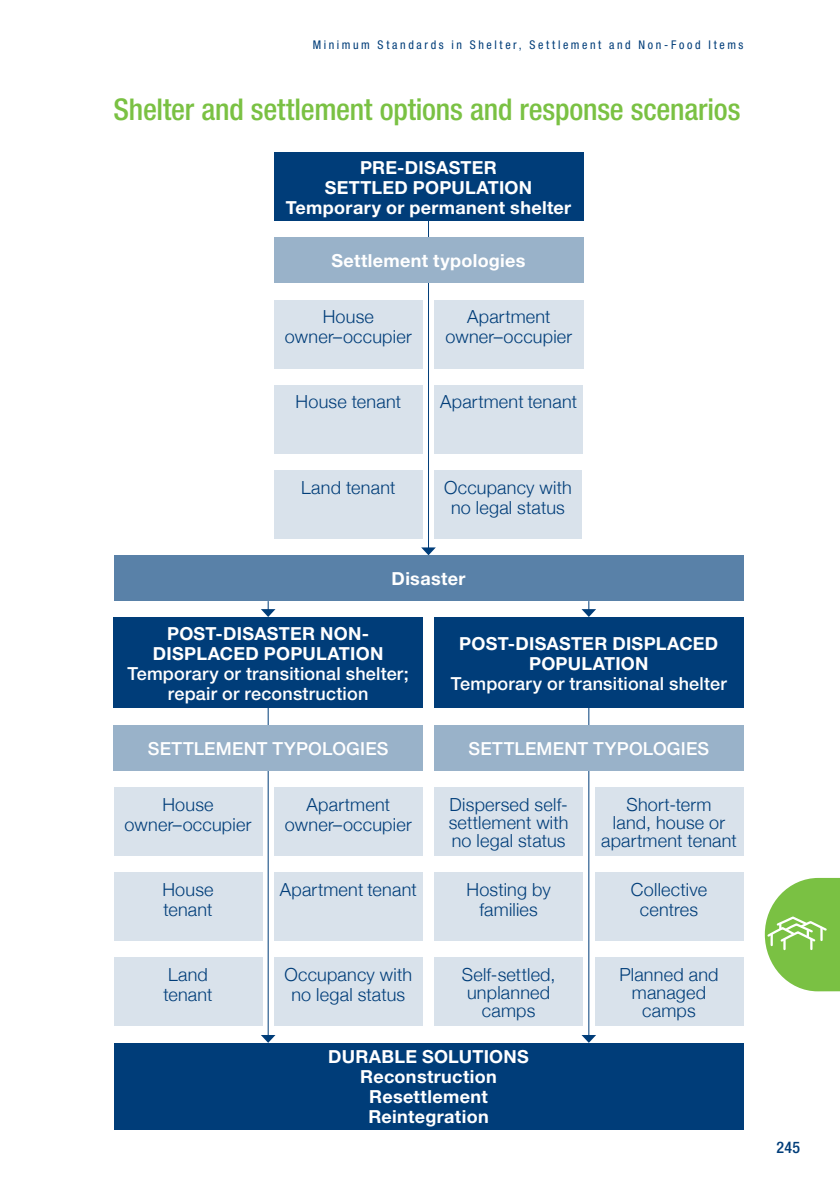
<style>
.page{position:relative;width:840px;height:1191px;background:#fff}
.page>*{position:absolute;margin:0;border:0;box-sizing:border-box;transform-origin:0 0}
.t1{font:500 condensed 30px "Helvetica Neue";letter-spacing:-.005em;color:#7ac143}
.t2{font:300 18px/20px "Helvetica Neue";letter-spacing:.01em;color:#003d79;text-align:center}
.t3{font:700 18px/20px "Helvetica Neue";letter-spacing:.02em;color:#fff}
.t4{font:500 18px/20px "Helvetica Neue";letter-spacing:.01em;color:#fff;text-align:center}
.t5{font:500 condensed 16px "Helvetica Neue";color:#003d79}
.t6{font:condensed 12px "Helvetica Neue";letter-spacing:.22em;color:#003d79}
</style>
<div class="page">
<svg style="left:764px;top:878px;width:75px;height:113px"></svg>
<hr style="left:428px;top:157px;width:1px;height:391px;background:#003d79">
<svg style="left:421px;top:547px;width:14px;height:8px"></svg>
<hr style="left:267px;top:619px;width:1px;height:417px;background:#003d79">
<svg style="left:261px;top:1035px;width:14px;height:7px"></svg>
<hr style="left:588px;top:619px;width:1px;height:417px;background:#003d79">
<svg style="left:581px;top:1035px;width:14px;height:7px"></svg>
<svg style="left:261px;top:601px;width:14px;height:16px"></svg>
<svg style="left:581px;top:601px;width:14px;height:16px"></svg>
<div style="left:274px;top:152px;width:309px;height:68px;background:#003d79"></div>
<div style="left:274px;top:238px;width:309px;height:45px;background:#99b2c9"></div>
<div style="left:274px;top:300px;width:148px;height:68px;background:#d9e2eb"></div>
<div style="left:434px;top:300px;width:149px;height:68px;background:#d9e2eb"></div>
<div style="left:274px;top:385px;width:148px;height:68px;background:#d9e2eb"></div>
<div style="left:434px;top:385px;width:149px;height:68px;background:#d9e2eb"></div>
<div style="left:274px;top:470px;width:148px;height:68px;background:#d9e2eb"></div>
<div style="left:434px;top:470px;width:147px;height:68px;background:#d9e2eb"></div>
<div style="left:113px;top:555px;width:630px;height:45px;background:#5981a8"></div>
<div style="left:113px;top:725px;width:309px;height:45px;background:#99b2c9"></div>
<div style="left:434px;top:725px;width:309px;height:45px;background:#99b2c9"></div>
<div style="left:113px;top:1043px;width:630px;height:86px;background:#003d79"></div>
<div style="left:113px;top:617px;width:309px;height:91px;background:#003d79"></div>
<div style="left:434px;top:617px;width:309px;height:91px;background:#003d79"></div>
<div style="left:113px;top:787px;width:149px;height:68px;background:#d9e2eb"></div>
<div style="left:274px;top:787px;width:148px;height:68px;background:#d9e2eb"></div>
<div style="left:434px;top:787px;width:149px;height:68px;background:#d9e2eb"></div>
<div style="left:594px;top:787px;width:149px;height:68px;background:#d9e2eb"></div>
<div style="left:113px;top:872px;width:149px;height:68px;background:#d9e2eb"></div>
<div style="left:274px;top:872px;width:148px;height:68px;background:#d9e2eb"></div>
<div style="left:434px;top:872px;width:149px;height:68px;background:#d9e2eb"></div>
<div style="left:594px;top:872px;width:149px;height:68px;background:#d9e2eb"></div>
<div style="left:113px;top:958px;width:149px;height:68px;background:#d9e2eb"></div>
<div style="left:274px;top:958px;width:148px;height:68px;background:#d9e2eb"></div>
<div style="left:434px;top:958px;width:149px;height:68px;background:#d9e2eb"></div>
<div style="left:594px;top:958px;width:149px;height:68px;background:#d9e2eb"></div>
<p class="t6" style="left:312px;top:38px;width:432px">Minimum Standards in Shelter, Settlement and N on-Food Items</p>
<h1 class="t1" style="left:113px;top:91px;width:628px">Shelter and settlement options and response scenarios</h1>
<p class="t3" style="left:360px;top:157px;width:58px">PRE-DISASTER</p>
<p class="t3" style="left:324px;top:177px;width:13px">SETTLED</p>
<p class="t3" style="left:285px;top:177px;width:287px;text-indent:127px">POPULATION<br>TEMPORARY OR PERMANENT SHELTER</p>
<p class="t3" style="left:331px;top:250px;width:196px">SETTLEMENT TYPOLOGIES</p>
<p class="t2" style="left:285px;top:306px;width:128px">House owner–occupier</p>
<p class="t2" style="left:445px;top:306px;width:128px">Apartment owner–occupier</p>
<p class="t2" style="left:295px;top:392px;width:107px">House tenant</p>
<p class="t2" style="left:440px;top:392px;width:138px">Apartment tenant</p>
<p class="t2" style="left:301px;top:477px;width:96px">Land tenant</p>
<p class="t2" style="left:444px;top:477px;width:129px">Occupancy with no legal status</p>
<p class="t3" style="left:391px;top:568px;width:75px">DISASTER</p>
<p class="t3" style="left:167px;top:623px;width:26px">POST</p>
<p class="t3" style="left:215px;top:623px;width:20px">-DISASTER</p>
<p class="t3" style="left:320px;top:623px;width:14px">NON</p>
<p class="t3" style="left:361px;top:623px;width:9px">-</p>
<p class="t3" style="left:153px;top:643px;width:13px">DISPLACED</p>
<p class="t3" style="left:264px;top:643px;width:13px">POPULATION</p>
<p class="t4" style="left:127px;top:663px;width:282px">temporary or transitional shelter; repair or reconstruction</p>
<p class="t3" style="left:459px;top:633px;width:26px">POST</p>
<p class="t3" style="left:507px;top:633px;width:20px">-DISASTER</p>
<p class="t3" style="left:612px;top:633px;width:13px">DISPLACED</p>
<p class="t3" style="left:529px;top:653px;width:13px">POPULATION</p>
<p class="t4" style="left:450px;top:673px;width:277px">temporary or transitional shelter</p>
<p class="t4" style="left:148px;top:738px;width:25px">Settlement</p>
<p class="t4" style="left:272px;top:738px;width:36px">typologies</p>
<p class="t4" style="left:468px;top:738px;width:25px">Settlement</p>
<p class="t4" style="left:593px;top:738px;width:36px">typologies</p>
<p class="t2" style="left:124px;top:794px;width:128px">House owner–occupier</p>
<p class="t2" style="left:285px;top:794px;width:128px">Apartment owner–occupier</p>
<p class="t2" style="left:448px;top:795px;width:121px;line-height:18px;text-align:justify">Dispersed self&shy;settlement with no legal status</p>
<p class="t2" style="left:600px;top:795px;width:137px;line-height:18px">Short-term<br>land, house or apartment tenant</p>
<p class="t2" style="left:162px;top:879px;width:53px;text-align:left">House tenant</p>
<p class="t2" style="left:280px;top:879px;width:138px">Apartment tenant</p>
<p class="t2" style="left:466px;top:879px;width:86px">Hosting by families</p>
<p class="t2" style="left:630px;top:879px;width:77px">Collective centres</p>
<p class="t2" style="left:163px;top:964px;width:51px;text-align:left">Land tenant</p>
<p class="t2" style="left:284px;top:964px;width:129px">Occupancy with no legal status</p>
<p class="t2" style="left:461px;top:965px;width:95px;line-height:18px">Self-settled, unplanned camps</p>
<p class="t2" style="left:619px;top:965px;width:100px;line-height:18px">Planned and managed camps</p>
<p class="t3" style="left:360px;top:1046px;width:138px;text-align:center">SOLUTIONS<br>RECONSTRUCTION<br>RESETTLEMENT<br>REINTEGRATION</p>
<p class="t3" style="left:328px;top:1046px;width:27px">DURABLE</p>
<p class="t5" style="left:776px;top:1137px;width:25px">245</p>
</div>
